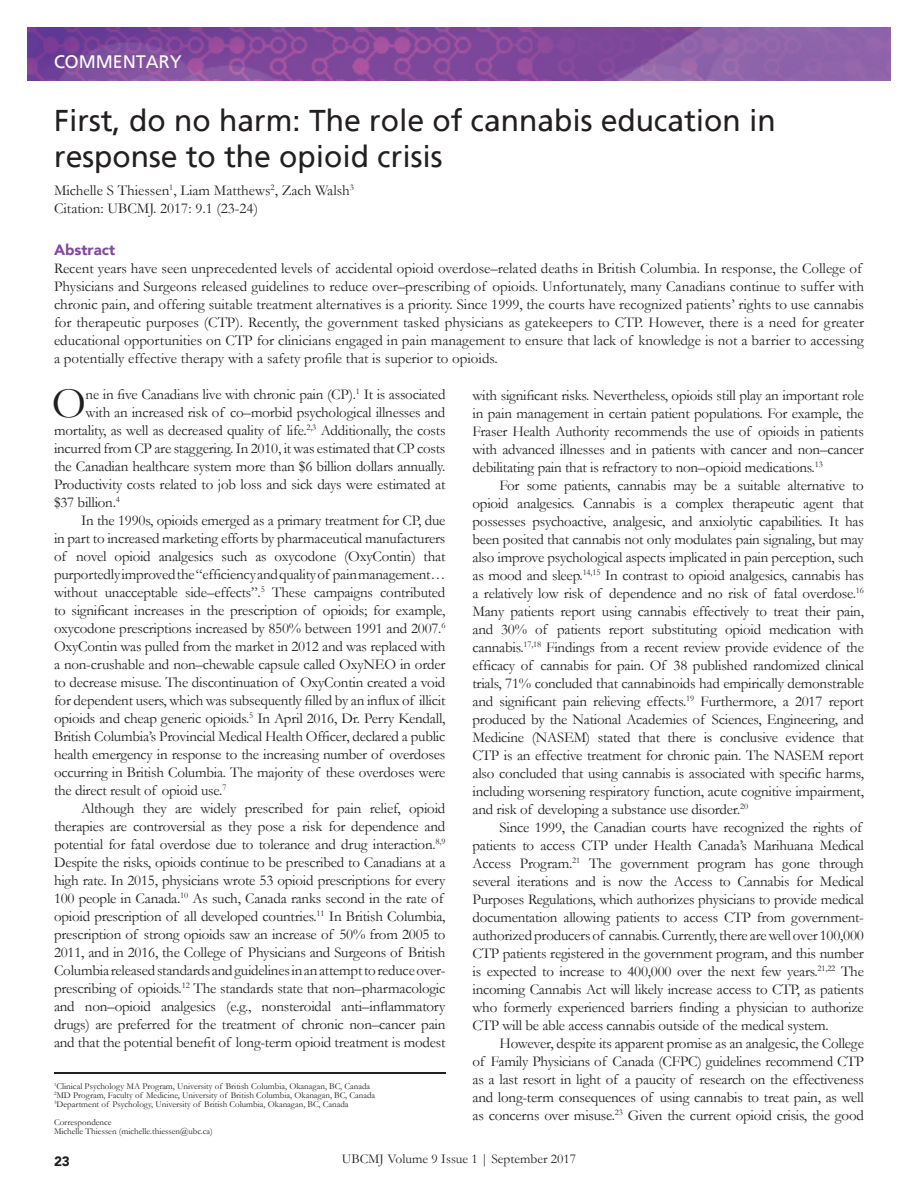
<style>
.page{position:relative;width:918px;height:1188px;background:#fff}
.page>*{position:absolute;margin:0;border:0;box-sizing:border-box;transform-origin:0 0}
.Body_2{font:43.8px "Garamond";color:#231f20}
.Article_Title{font:30px/36px "Frutiger Linotype";color:#231f20}
.t1{font:18px "Frutiger Linotype";color:#fff}
.Body_2-2{font:15px/18px "Garamond";letter-spacing:-.015em;color:#231f20;text-align:justify}
.Abstract{font:15px/18px "Garamond";color:#231f20}
.Author_Box{font:15px "Garamond";color:#231f20}
.Abstract-2{font:900 15px "Avenir";color:#844a9d}
.t2{font:13.5px "Garamond";color:#231f20}
.t3{font:900 13.5px "Avenir";color:#231f20}
.Author_Box-2{font:9px "Garamond";color:#231f20}
</style>
<div class="page">
<hr style="left:54px;top:1072px;width:392px;height:1px;background:#231f20">
<img style="left:27px;top:27px;width:864px;height:54px">
<p class="t1" style="left:54px;top:51px;width:129px">COMMENTARY</p>
<p class="Article_Title" style="left:54px;top:102px;width:723px">First, do no harm: The role of cannabis education in response to the opioid crisis</p>
<p class="Author_Box" style="left:54px;top:181px;width:302px">Michelle S Thiessen<sup>1</sup>, Liam Matthews<sup>2</sup>, Zach Walsh<sup>3</sup></p>
<p class="Author_Box" style="left:54px;top:199px;width:206px">Citation: UBCMJ. 2017: 9.1 (23-24)</p>
<p class="Abstract-2" style="left:54px;top:237px;width:63px">Abstract</p>
<p class="Abstract" style="left:54px;top:259px;width:812px">Recent years have seen unprecedented levels of accidental opioid overdose–related deaths in British Columbia. In response, the College of Physicians and Surgeons released guidelines to reduce over–prescribing of opioids. Unfortunately, many Canadians continue to suffer with chronic pain, and offering suitable treatment alternatives is a priority. Since 1999, the courts have recognized patients’ rights to use cannabis for therapeutic purposes (CTP). Recently, the government tasked physicians as gatekeepers to CTP. However, there is a need for greater educational opportunities on CTP for clinicians engaged in pain management to ensure that lack of knowledge is not a barrier to accessing a potentially effective therapy with a safety profile that is superior to opioids.</p>
<p class="Body_2" style="left:52px;top:377px;width:36px">O</p>
<p class="Body_2-2" style="left:86px;top:386px;width:361px">ne in five Canadians live with chronic pain (CP).<sup>1</sup> It is associated</p>
<p class="Body_2-2" style="left:86px;top:404px;width:361px">with an increased risk of co–morbid psychological illnesses and</p>
<p class="Body_2-2" style="left:54px;top:422px;width:393px">mortality, as well as decreased quality of life.<sup>2,3</sup> Additionally, the costs</p>
<p class="Body_2-2" style="left:54px;top:440px;width:393px">incurred from CP are staggering. In 2010, it was estimated that CP costs</p>
<p class="Body_2-2" style="left:54px;top:458px;width:393px">the Canadian healthcare system more than $6 billion dollars annually.</p>
<p class="Body_2-2" style="left:54px;top:476px;width:393px">Productivity costs related to job loss and sick days were estimated at</p>
<p class="Body_2-2" style="left:54px;top:494px;width:67px">$37 billion.<sup>4</sup></p>
<p class="Body_2-2" style="left:54px;top:512px;width:393px;text-indent:27px">In the 1990s, opioids emerged as a primary treatment for CP, due in part to increased marketing efforts by pharmaceutical manufacturers of novel opioid analgesics such as oxycodone (OxyContin) that purportedly improved the “efficiency and quality of pain management… without unacceptable side–effects”.<sup>5</sup> These campaigns contributed to significant increases in the prescription of opioids; for example, oxycodone prescriptions increased by 850% between 1991 and 2007.<sup>6<br></sup>OxyContin was pulled from the market in 2012 and was replaced with a non-crushable and non–chewable capsule called OxyNEO in order to decrease misuse. The discontinuation of OxyContin created a void for dependent users, which was subsequently filled by an influx of illicit opioids and cheap generic opioids.<sup>5</sup> In April 2016, Dr. Perry Kendall, British Columbia’s Provincial Medical Health Officer, declared a public health emergency in response to the increasing number of overdoses occurring in British Columbia. The majority of these overdoses were the direct result of opioid use.<sup>7</sup></p>
<p class="Body_2-2" style="left:54px;top:800px;width:393px;text-align:left;text-indent:27px">Although they are widely prescribed for pain relief, opioid therapies are controversial as they pose a risk for dependence and potential for fatal overdose due to tolerance and drug interaction.<sup>8,9<br></sup>Despite the risks, opioids continue to be prescribed to Canadians at a high rate. In 2015, physicians wrote 53 opioid prescriptions for every 100 people in Canada.<sup>10</sup> As such, Canada ranks second in the rate of opioid prescription of all developed countries.<sup>11</sup> In British Columbia, prescription of strong opioids saw an increase of 50% from 2005 to 2011, and in 2016, the College of Physicians and Surgeons of British Columbia released standards and guidelines in an attempt to reduce over&shy;prescribing of opioids.<sup>12</sup> The standards state that non–pharmacologic and non–opioid analgesics (e.g., nonsteroidal anti–inflammatory drugs) are preferred for the treatment of chronic non–cancer pain and that the potential benefit of long-term opioid treatment is modest</p>
<p class="Author_Box-2" style="left:54px;top:1081px;width:318px"><sup>1</sup>Clinical Psychology MA Program, University of British Columbia, Okanagan, BC, Canada</p>
<p class="Author_Box-2" style="left:54px;top:1090px;width:323px"><sup>2</sup>MD Program, Faculty of Medicine, University of British Columbia, Okanagan, BC, Canada</p>
<p class="Author_Box-2" style="left:54px;top:1099px;width:296px"><sup>3</sup>Department of Psychology, University of British Columbia, Okanagan, BC, Canada</p>
<p class="Author_Box-2" style="left:54px;top:1117px;width:59px">Correspondence</p>
<p class="Author_Box-2" style="left:54px;top:1126px;width:160px">Michelle Thiessen (michelle.thiessen@ubc.ca)</p>
<p class="Body_2-2" style="left:472px;top:387px;width:393px">with significant risks. Nevertheless, opioids still play an important role in pain management in certain patient populations. For example, the Fraser Health Authority recommends the use of opioids in patients with advanced illnesses and in patients with cancer and non–cancer debilitating pain that is refractory to non–opioid medications.<sup>13</sup></p>
<p class="Body_2-2" style="left:472px;top:477px;width:393px;text-indent:27px">For some patients, cannabis may be a suitable alternative to opioid analgesics. Cannabis is a complex therapeutic agent that possesses psychoactive, analgesic, and anxiolytic capabilities. It has been posited that cannabis not only modulates pain signaling, but may also improve psychological aspects implicated in pain perception, such as mood and sleep.<sup>14,15</sup> In contrast to opioid analgesics, cannabis has a relatively low risk of dependence and no risk of fatal overdose.<sup>16<br></sup>Many patients report using cannabis effectively to treat their pain, and 30% of patients report substituting opioid medication with cannabis.<sup>17,18</sup> Findings from a recent review provide evidence of the efficacy of cannabis for pain. Of 38 published randomized clinical trials, 71% concluded that cannabinoids had empirically demonstrable and significant pain relieving effects.<sup>19</sup> Furthermore, a 2017 report produced by the National Academies of Sciences, Engineering, and Medicine (NASEM) stated that there is conclusive evidence that CTP is an effective treatment for chronic pain. The NASEM report also concluded that using cannabis is associated with specific harms, including worsening respiratory function, acute cognitive impairment, and risk of developing a substance use disorder.<sup>20</sup></p>
<p class="Body_2-2" style="left:472px;top:819px;width:393px;text-align:left;text-indent:27px">Since 1999, the Canadian courts have recognized the rights of patients to access CTP under Health Canada’s Marihuana Medical Access Program.<sup>21</sup> The government program has gone through several iterations and is now the Access to Cannabis for Medical Purposes Regulations, which authorizes physicians to provide medical documentation allowing patients to access CTP from government&shy;authorized producers of cannabis. Currently, there are well over 100,000<br>CTP patients registered in the government program, and this number is expected to increase to 400,000 over the next few years.<sup>21,22</sup> The incoming Cannabis Act will likely increase access to CTP, as patients who formerly experienced barriers finding a physician to authorize CTP will be able access cannabis outside of the medical system.</p>
<p class="Body_2-2" style="left:472px;top:1035px;width:393px;text-indent:27px">However, despite its apparent promise as an analgesic, the College of Family Physicians of Canada (CFPC) guidelines recommend CTP as a last resort in light of a paucity of research on the effectiveness and long-term consequences of using cannabis to treat pain, as well as concerns over misuse.<sup>23</sup> Given the current opioid crisis, the good</p>
<p class="t3" style="left:54px;top:1149px;width:17px">23</p>
<p class="t2" style="left:342px;top:1151px;width:236px">UBCMJ Volume 9 Issue 1 | September 2017</p>
</div>
